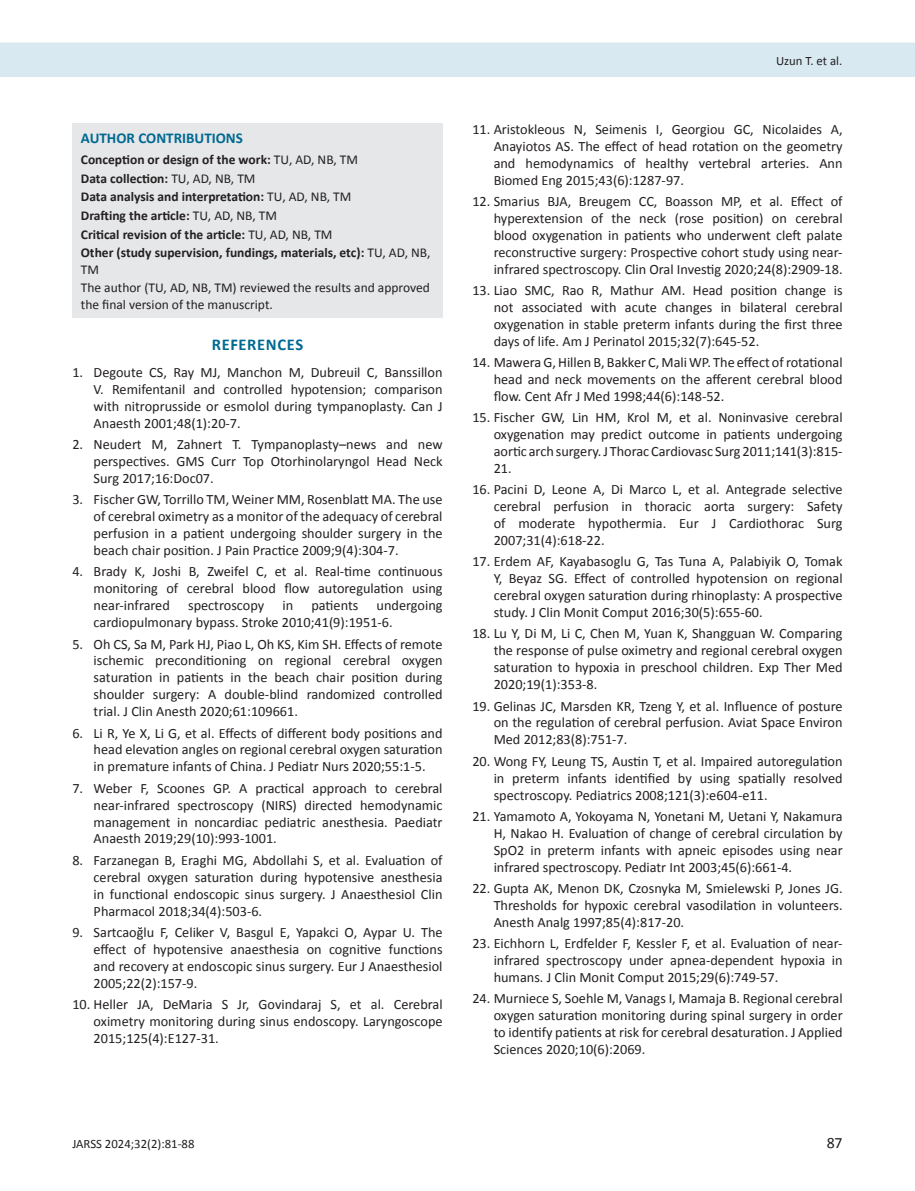
<style>
.page{position:relative;width:915px;height:1191px;background:#fff}
.page>*{position:absolute;margin:0;border:0;box-sizing:border-box;transform-origin:0 0}
.t1{font:700 16.5px "Calibri";letter-spacing:.04em;color:#006991}
.t2{font:15.75px "Calibri";color:#231f20}
.t3{font:700 15px "Calibri";color:#006991}
.t4{font:14.25px/17px "Calibri";color:#231f20;text-align:justify}
.t5{font:700 13.5px/18.6px "Calibri";color:#231f20}
.t6{font:13.5px/18.6px "Calibri";color:#231f20}
.t7{font:12.75px "Calibri";color:#231f20}
.s1{font-weight:400}
</style>
<div class="page">
<div style="left:0;top:43px;width:914px;height:34px;background:#d8e9f1"></div>
<div style="left:72px;top:123px;width:370px;height:195px;background:#e6e7e9"></div>
<p class="t3" style="left:81px;top:128px;width:163px">AUTHOR CONTRIBUTIONS</p>
<p class="t5" style="left:81px;top:150px;width:351px">Conception or design of the work: <span class="s1">TU, AD, NB, TM<br></span>Data collection: <span class="s1">TU, AD, NB, TM<br></span>Data analysis and interpretation: <span class="s1">TU, AD, NB, TM<br></span>Drafting the article: <span class="s1">TU, AD, NB, TM<br></span>Critical revision of the article: <span class="s1">TU, AD, NB, TM<br></span>Other (study supervision, fundings, materials, etc): <span class="s1">TU, AD, NB,</span></p>
<p class="t6" style="left:81px;top:259px;width:350px">TM<br>The author (TU, AD, NB, TM) reviewed the results and approved</p>
<p class="t6" style="left:81px;top:294px;width:193px">the final version of the manuscript.</p>
<p class="t1" style="left:212px;top:332px;width:93px">REFERENCES</p>
<p class="t4" style="left:94px;top:363px;width:350px;text-indent:-21px">1. Degoute CS, Ray MJ, Manchon M, Dubreuil C, Banssillon V. Remifentanil and controlled hypotension; comparison with nitroprusside or esmolol during tympanoplasty. Can J Anaesth 2001;48(1):20-7.</p>
<p class="t4" style="left:94px;top:435px;width:350px;text-indent:-21px">2. Neudert M, Zahnert T. Tympanoplasty–news and new perspectives. GMS Curr Top Otorhinolaryngol Head Neck Surg 2017;16:Doc07.</p>
<p class="t4" style="left:94px;top:490px;width:350px;text-indent:-21px">3. Fischer GW, Torrillo TM, Weiner MM, Rosenblatt MA. The use of cerebral oximetry as a monitor of the adequacy of cerebral perfusion in a patient undergoing shoulder surgery in the beach chair position. J Pain Practice 2009;9(4):304-7.</p>
<p class="t4" style="left:94px;top:562px;width:350px;text-indent:-21px">4. Brady K, Joshi B, Zweifel C, et al. Real-time continuous monitoring of cerebral blood flow autoregulation using near-infrared</p>
<p class="t4" style="left:94px;top:596px;width:350px;text-indent:283px">undergoing cardiopulmonary bypass. Stroke 2010;41(9):1951-6.</p>
<p class="t4" style="left:94px;top:634px;width:350px;text-indent:-21px">5. Oh CS, Sa M, Park HJ, Piao L, Oh KS, Kim SH. Effects of remote ischemic preconditioning on regional cerebral oxygen saturation in patients in the beach chair position during shoulder surgery: A double-blind randomized controlled trial. J Clin Anesth 2020;61:109661.</p>
<p class="t4" style="left:94px;top:723px;width:350px;text-indent:-21px">6. Li R, Ye X, Li G, et al. Effects of different body positions and head elevation angles on regional cerebral oxygen saturation in premature infants of China. J Pediatr Nurs 2020;55:1-5.</p>
<p class="t4" style="left:94px;top:778px;width:350px;text-indent:-21px">7. Weber F, Scoones GP. A practical approach to cerebral near-infrared spectroscopy (NIRS) directed hemodynamic management in noncardiac pediatric anesthesia. Paediatr Anaesth 2019;29(10):993-1001.</p>
<p class="t4" style="left:94px;top:851px;width:350px;text-indent:-21px">8. Farzanegan B, Eraghi MG, Abdollahi S, et al. Evaluation of cerebral oxygen saturation during hypotensive anesthesia in functional endoscopic sinus surgery. J Anaesthesiol Clin Pharmacol 2018;34(4):503-6.</p>
<p class="t4" style="left:94px;top:923px;width:350px;text-indent:-21px">9. Sartcaoğlu F, Celiker V, Basgul E, Yapakci O, Aypar U. The effect of hypotensive anaesthesia on cognitive functions and recovery at endoscopic sinus surgery. Eur J Anaesthesiol 2005;22(2):157-9.</p>
<p class="t4" style="left:94px;top:995px;width:350px;text-indent:-21px">10. Heller JA, DeMaria S Jr, Govindaraj S, et al. Cerebral oximetry monitoring during sinus endoscopy. Laryngoscope 2015;125(4):E127-31.</p>
<p class="t4" style="left:188px;top:596px;width:78px">spectroscopy</p>
<p class="t4" style="left:282px;top:596px;width:12px">in</p>
<p class="t4" style="left:311px;top:596px;width:48px">patients</p>
<p class="t7" style="left:775px;top:52px;width:68px">Uzun T. et al.</p>
<p class="t4" style="left:493px;top:120px;width:350px;text-indent:-21px">11. Aristokleous N, Seimenis I, Georgiou GC, Nicolaides A, Anayiotos AS. The effect of head rotation on the geometry and hemodynamics of healthy vertebral arteries. Ann Biomed Eng 2015;43(6):1287-97.</p>
<p class="t4" style="left:493px;top:192px;width:350px;text-indent:-21px">12. Smarius BJA, Breugem CC, Boasson MP, et al. Effect of hyperextension of the neck (rose position) on cerebral blood oxygenation in patients who underwent cleft palate reconstructive surgery: Prospective cohort study using near&shy;infrared spectroscopy. Clin Oral Investig 2020;24(8):2909-18.</p>
<p class="t4" style="left:493px;top:281px;width:350px;text-indent:-21px">13. Liao SMC, Rao R, Mathur AM. Head position change is not associated with acute changes in bilateral cerebral oxygenation in stable preterm infants during the first three days of life. Am J Perinatol 2015;32(7):645-52.</p>
<p class="t4" style="left:493px;top:353px;width:350px;text-indent:-21px">14. Mawera G, Hillen B, Bakker C, Mali WP. The effect of rotational head and neck movements on the afferent cerebral blood flow. Cent Afr J Med 1998;44(6):148-52.</p>
<p class="t4" style="left:493px;top:408px;width:350px;text-indent:-21px">15. Fischer GW, Lin HM, Krol M, et al. Noninvasive cerebral oxygenation may predict outcome in patients undergoing aortic arch surgery. J Thorac Cardiovasc Surg 2011;141(3):815- 21.</p>
<p class="t4" style="left:493px;top:480px;width:350px;text-indent:-21px">16. Pacini D, Leone A, Di Marco L, et al. Antegrade selective cerebral perfusion in thoracic aorta surgery: Safety of moderate hypothermia. Eur J Cardiothorac Surg 2007;31(4):618-22.</p>
<p class="t4" style="left:493px;top:552px;width:350px;text-indent:-21px">17. Erdem AF, Kayabasoglu G, Tas Tuna A, Palabiyik O, Tomak Y, Beyaz SG. Effect of controlled hypotension on regional cerebral oxygen saturation during rhinoplasty: A prospective study. J Clin Monit Comput 2016;30(5):655-60.</p>
<p class="t4" style="left:493px;top:624px;width:350px;text-indent:-21px">18. Lu Y, Di M, Li C, Chen M, Yuan K, Shangguan W. Comparing the response of pulse oximetry and regional cerebral oxygen saturation to hypoxia in preschool children. Exp Ther Med 2020;19(1):353-8.</p>
<p class="t4" style="left:493px;top:696px;width:350px;text-indent:-21px">19. Gelinas JC, Marsden KR, Tzeng Y, et al. Influence of posture on the regulation of cerebral perfusion. Aviat Space Environ Med 2012;83(8):751-7.</p>
<p class="t4" style="left:493px;top:751px;width:350px;text-indent:-21px">20. Wong FY, Leung TS, Austin T, et al. Impaired autoregulation in preterm infants identified by using spatially resolved spectroscopy. Pediatrics 2008;121(3):e604-e11.</p>
<p class="t4" style="left:493px;top:807px;width:350px;text-indent:-21px">21. Yamamoto A, Yokoyama N, Yonetani M, Uetani Y, Nakamura H, Nakao H. Evaluation of change of cerebral circulation by SpO2 in preterm infants with apneic episodes using near infrared spectroscopy. Pediatr Int 2003;45(6):661-4.</p>
<p class="t4" style="left:493px;top:879px;width:350px;text-indent:-21px">22. Gupta AK, Menon DK, Czosnyka M, Smielewski P, Jones JG.<br>Thresholds for hypoxic cerebral vasodilation in volunteers.<br>Anesth Analg 1997;85(4):817-20.</p>
<p class="t4" style="left:493px;top:934px;width:350px;text-indent:-21px">23. Eichhorn L, Erdfelder F, Kessler F, et al. Evaluation of near&shy;infrared spectroscopy under apnea-dependent hypoxia in humans. J Clin Monit Comput 2015;29(6):749-57.</p>
<p class="t4" style="left:493px;top:989px;width:350px;text-indent:-21px">24. Murniece S, Soehle M, Vanags I, Mamaja B. Regional cerebral oxygen saturation monitoring during spinal surgery in order to identify patients at risk for cerebral desaturation. J Applied Sciences 2020;10(6):2069.</p>
<p class="t7" style="left:72px;top:1136px;width:124px">JARSS 2024;32(2):81-88</p>
<p class="t2" style="left:826px;top:1133px;width:17px">87</p>
</div>
